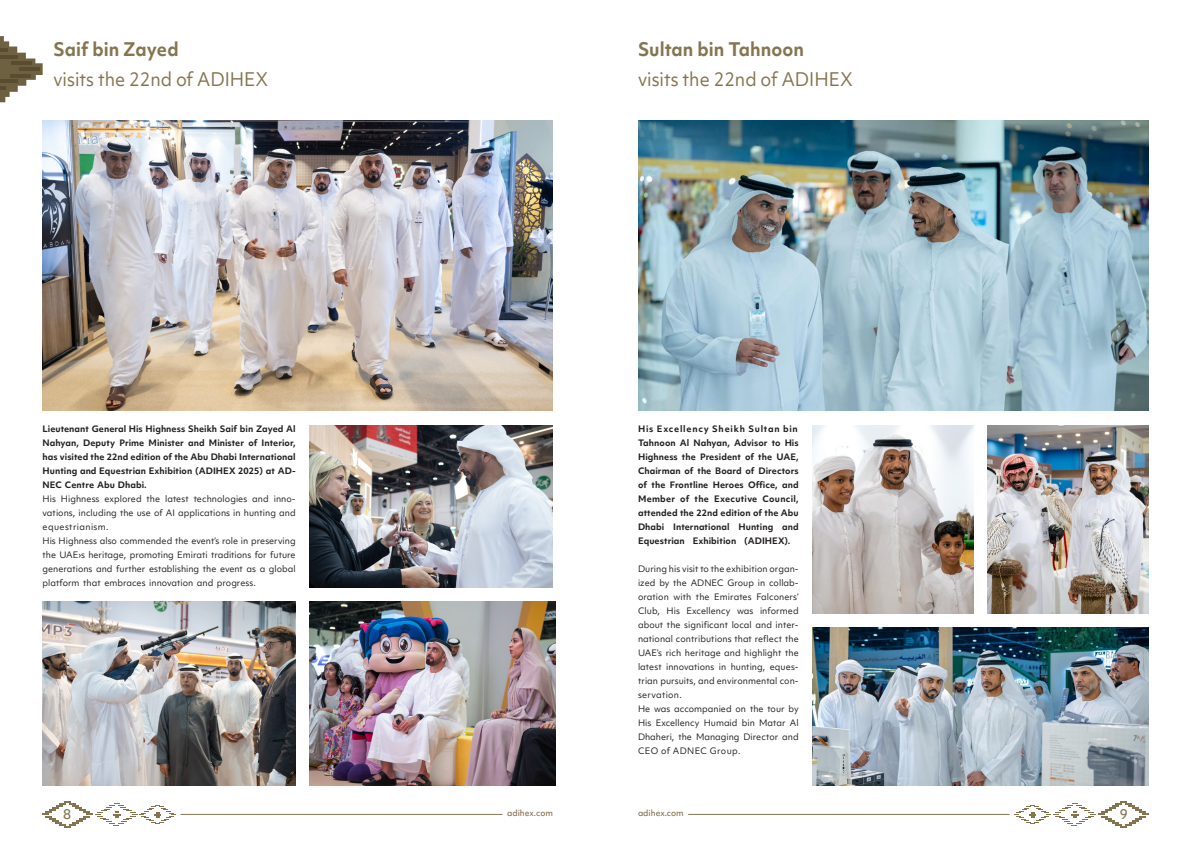
<style>
.page{position:relative;width:1191px;height:842px;background:#fff}
.page>*{position:absolute;margin:0;border:0;box-sizing:border-box;transform-origin:0 0}
.t1{font:18px "Objektiv Mk 1 Arbc";color:#85754f;scale:.95 1}
.t2{font:700 18px "Objektiv Mk 1 Arbc";letter-spacing:.005em;color:#85754f;scale:.95 1}
.Paragraph_Style_1{font:500 13px "Objektiv Mk 1 Arbc";color:#85754f}
.t3{font:8.5px/14px "Objektiv Mk 1 Arbc";letter-spacing:.005em;color:#231f20;text-align:justify}
.t4{font:700 8.5px/14px "Objektiv Mk 1 Arbc";letter-spacing:.005em;color:#231f20;text-align:right}
.t5{font:8.5px/14px "Objektiv Mk 1 Arbc";letter-spacing:.03em;color:#231f20}
.t6{font:700 8.5px "Objektiv Mk 1 Arbc";letter-spacing:.09em;color:#231f20}
.t7{font:700 8.5px "Objektiv Mk 1 Arbc";letter-spacing:.03em;color:#231f20}
.t8{font:8.5px "Objektiv Mk 1 Arbc";letter-spacing:.04em;color:#231f20}
.t9{font:500 8px "Objektiv Mk 1 Arbc";color:#85754f}
</style>
<div class="page">
<svg style="left:1014px;top:801px;width:134px;height:27px"></svg>
<hr style="left:688px;top:814px;width:321px;height:1px;background:#85754f">
<svg style="left:43px;top:801px;width:132px;height:27px"></svg>
<hr style="left:180px;top:814px;width:322px;height:1px;background:#85754f">
<svg style="left:0;top:36px;width:43px;height:66px"></svg>
<img style="left:43px;top:120px;width:510px;height:291px">
<img style="left:310px;top:602px;width:245px;height:183px">
<img style="left:310px;top:425px;width:243px;height:163px">
<img style="left:43px;top:602px;width:253px;height:183px">
<img style="left:638px;top:120px;width:510px;height:291px">
<img style="left:813px;top:425px;width:160px;height:188px">
<img style="left:987px;top:425px;width:161px;height:188px">
<img style="left:813px;top:627px;width:335px;height:158px">
<p class="t2" style="left:53px;top:39px;width:133px">Saif bin Zayed</p>
<p class="t1" style="left:53px;top:69px;width:227px">visits the 22nd of ADIHEX</p>
<p class="t2" style="left:638px;top:39px;width:176px">Sultan bin Tahnoon</p>
<p class="t1" style="left:638px;top:69px;width:227px">visits the 22nd of ADIHEX</p>
<p class="t4" style="left:43px;top:422px;width:255px">Lieutenant General His Highness Sheikh Saif bin Zayed Al<br>Interior,</p>
<p class="t4" style="left:248px;top:436px;width:10px">of</p>
<p class="t4" style="left:43px;top:436px;width:255px;text-align:left">Nahyan,<br>has visited the 22nd edition of the Abu Dhabi International</p>
<p class="t4" style="left:43px;top:478px;width:106px">NEC Centre Abu Dhabi.</p>
<p class="t4" style="left:188px;top:436px;width:18px">and</p>
<p class="t4" style="left:119px;top:436px;width:26px">Prime</p>
<p class="t4" style="left:149px;top:436px;width:37px">Minister</p>
<p class="t4" style="left:209px;top:436px;width:37px">Minister</p>
<p class="t4" style="left:83px;top:436px;width:33px">Deputy</p>
<p class="t4" style="left:43px;top:464px;width:255px">Hunting and Equestrian Exhibition (ADIHEX 2025) at AD-</p>
<p class="t3" style="left:43px;top:506px;width:255px">vations, including the use of AI applications in hunting and</p>
<p class="t3" style="left:61px;top:492px;width:40px">Highness</p>
<p class="t3" style="left:104px;top:492px;width:39px">explored</p>
<p class="t3" style="left:147px;top:492px;width:15px">the</p>
<p class="t3" style="left:165px;top:492px;width:25px">latest</p>
<p class="t3" style="left:194px;top:492px;width:55px">technologies</p>
<p class="t3" style="left:252px;top:492px;width:18px">and</p>
<p class="t3" style="left:43px;top:492px;width:15px">His</p>
<p class="t8" style="left:43px;top:522px;width:68px">equestrianism.</p>
<p class="t3" style="left:43px;top:534px;width:255px">His Highness also commended the events’ role in preserving the UAE s› heritage, promoting Emirati traditions for future generations and further establishing the event as a global platform that embraces innovation and progress.</p>
<p class="t3" style="left:274px;top:492px;width:23px">inno-</p>
<p class="t6" style="left:638px;top:424px;width:161px">His Excellency Sheikh Sultan bin</p>
<p class="t4" style="left:784px;top:436px;width:16px">His</p>
<p class="t4" style="left:638px;top:436px;width:39px">Tahnoon</p>
<p class="t4" style="left:680px;top:436px;width:11px">Al</p>
<p class="t4" style="left:693px;top:436px;width:38px">Nahyan,</p>
<p class="t4" style="left:734px;top:436px;width:35px">Advisor</p>
<p class="t4" style="left:771px;top:436px;width:10px">to</p>
<p class="t4" style="left:745px;top:450px;width:10px">of</p>
<p class="t4" style="left:638px;top:450px;width:41px">Highness</p>
<p class="t4" style="left:682px;top:450px;width:15px">the</p>
<p class="t4" style="left:700px;top:450px;width:42px">President</p>
<p class="t4" style="left:758px;top:450px;width:15px">the</p>
<p class="t4" style="left:776px;top:450px;width:24px">UAE,</p>
<p class="t4" style="left:684px;top:464px;width:10px">of</p>
<p class="t4" style="left:745px;top:464px;width:10px">of</p>
<p class="t4" style="left:638px;top:464px;width:44px">Chairman</p>
<p class="t4" style="left:697px;top:464px;width:15px">the</p>
<p class="t4" style="left:715px;top:464px;width:28px">Board</p>
<p class="t4" style="left:758px;top:464px;width:42px">Directors</p>
<p class="t4" style="left:638px;top:478px;width:10px">of</p>
<p class="t4" style="left:748px;top:478px;width:31px">Office,</p>
<p class="t4" style="left:651px;top:478px;width:15px">the</p>
<p class="t4" style="left:670px;top:478px;width:40px">Frontline</p>
<p class="t4" style="left:782px;top:478px;width:18px">and</p>
<p class="t4" style="left:713px;top:478px;width:33px">Heroes</p>
<p class="t4" style="left:680px;top:492px;width:11px">of</p>
<p class="t4" style="left:638px;top:492px;width:39px">Member</p>
<p class="t4" style="left:638px;top:506px;width:162px">attended the 22nd edition of the Abu and</p>
<p class="t4" style="left:694px;top:492px;width:16px">the</p>
<p class="t7" style="left:762px;top:494px;width:38px">Council,</p>
<p class="t7" style="left:714px;top:494px;width:45px">Executive</p>
<p class="t4" style="left:638px;top:520px;width:28px">Dhabi</p>
<p class="t4" style="left:673px;top:520px;width:58px">International</p>
<p class="t4" style="left:738px;top:520px;width:36px">Hunting</p>
<p class="t4" style="left:638px;top:534px;width:48px">Equestrian</p>
<p class="t4" style="left:692px;top:534px;width:45px">Exhibition</p>
<p class="t4" style="left:744px;top:534px;width:48px">(ADIHEX .(</p>
<p class="t3" style="left:638px;top:562px;width:162px">During his visit to the exhibition organ-</p>
<p class="t3" style="left:760px;top:604px;width:40px">informed</p>
<p class="t3" style="left:638px;top:576px;width:162px">ized by the ADNEC Group in collab-</p>
<p class="t3" style="left:673px;top:590px;width:19px">with</p>
<p class="t3" style="left:696px;top:590px;width:15px">the</p>
<p class="t3" style="left:756px;top:590px;width:44px">Falconers‘</p>
<p class="t3" style="left:714px;top:590px;width:39px">Emirates</p>
<p class="t3" style="left:638px;top:590px;width:32px">oration</p>
<p class="t3" style="left:638px;top:604px;width:23px">Club,</p>
<p class="t3" style="left:638px;top:632px;width:162px">national contributions that reflect the</p>
<p class="t3" style="left:686px;top:604px;width:46px">Excellency</p>
<p class="t3" style="left:666px;top:604px;width:15px">His</p>
<p class="t3" style="left:737px;top:604px;width:18px">was</p>
<p class="t3" style="left:638px;top:618px;width:162px">about the significant local and inter-</p>
<p class="t3" style="left:638px;top:646px;width:162px">UAEs’ rich heritage and highlight the</p>
<p class="t5" style="left:638px;top:688px;width:45px">servation.</p>
<p class="t3" style="left:638px;top:660px;width:25px">latest</p>
<p class="t3" style="left:730px;top:660px;width:36px">hunting,</p>
<p class="t3" style="left:666px;top:660px;width:50px">innovations</p>
<p class="t3" style="left:719px;top:660px;width:9px">in</p>
<p class="t3" style="left:769px;top:660px;width:30px">eques-</p>
<p class="t3" style="left:638px;top:674px;width:162px">trian pursuits, and environmental con-</p>
<p class="t3" style="left:674px;top:702px;width:59px">accompanied</p>
<p class="t3" style="left:750px;top:702px;width:15px">the</p>
<p class="t3" style="left:788px;top:702px;width:12px">by</p>
<p class="t3" style="left:638px;top:702px;width:14px">He</p>
<p class="t3" style="left:767px;top:702px;width:19px">tour</p>
<p class="t3" style="left:654px;top:702px;width:18px">was</p>
<p class="t3" style="left:735px;top:702px;width:12px">on</p>
<p class="t3" style="left:655px;top:716px;width:45px">Excellency</p>
<p class="t3" style="left:703px;top:716px;width:35px">Humaid</p>
<p class="t3" style="left:742px;top:716px;width:15px">bin</p>
<p class="t3" style="left:790px;top:716px;width:10px">Al</p>
<p class="t3" style="left:638px;top:716px;width:15px">His</p>
<p class="t3" style="left:759px;top:716px;width:28px">Matar</p>
<p class="t5" style="left:638px;top:730px;width:104px">Dhaheri,<br>CEO of ADNEC Group.</p>
<p class="t3" style="left:678px;top:730px;width:15px">the</p>
<p class="t3" style="left:782px;top:730px;width:18px">and</p>
<p class="t3" style="left:696px;top:730px;width:45px">Managing</p>
<p class="t3" style="left:743px;top:730px;width:36px">Director</p>
<p class="Paragraph_Style_1" style="left:63px;top:807px;width:10px">8</p>
<p class="t9" style="left:507px;top:809px;width:47px">adihex.com</p>
<p class="t9" style="left:638px;top:809px;width:47px">adihex.com</p>
<p class="Paragraph_Style_1" style="left:1119px;top:807px;width:10px">9</p>
</div>
